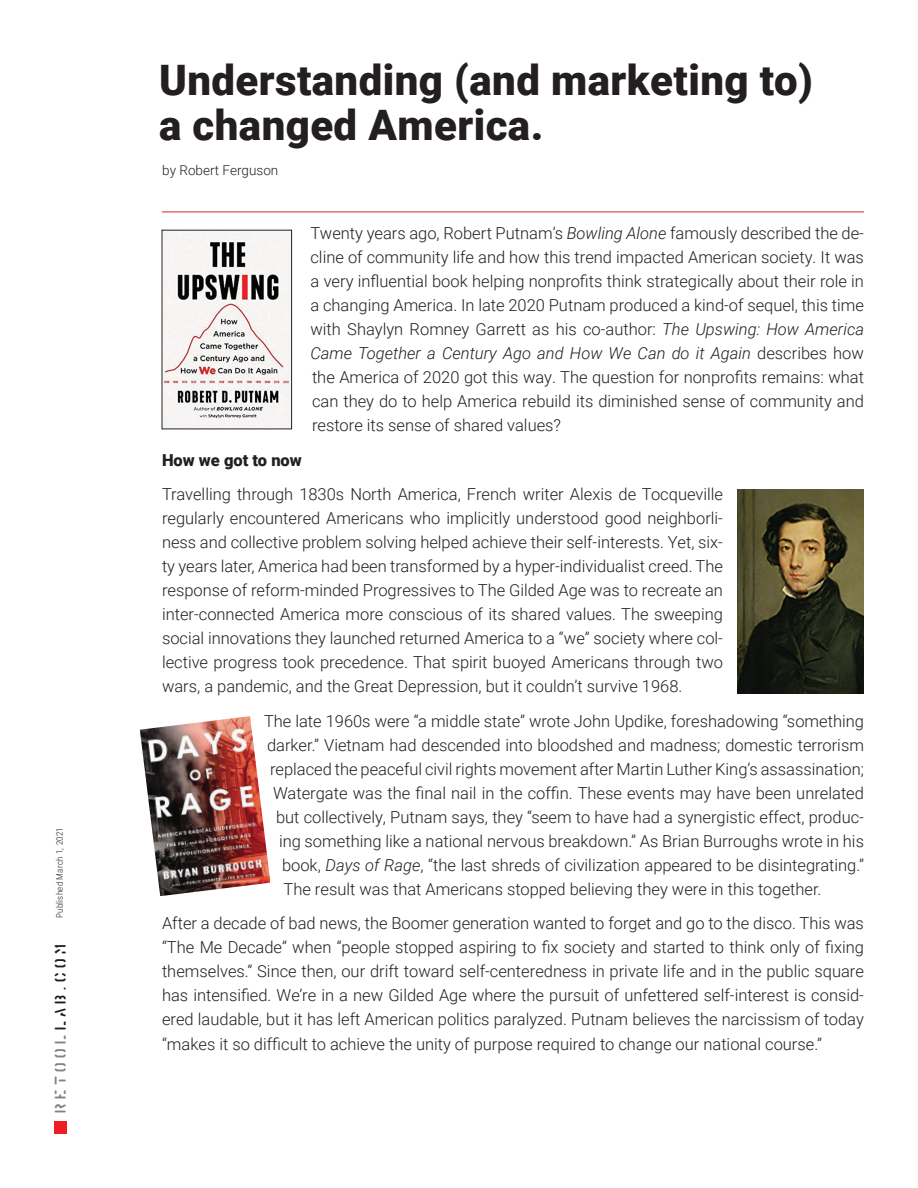
<style>
.page{position:relative;width:918px;height:1188px;background:#fff}
.page>*{position:absolute;margin:0;border:0;box-sizing:border-box;transform-origin:0 0}
.t1{font:900 42px/45px "Roboto";letter-spacing:.01em;color:#231f20}
.t2{font:300 16.5px/24px "Roboto";color:#231f20;text-align:justify}
.t3{font:900 16.5px "Roboto";color:#231f20}
.t4{font:15px "Warehouse";letter-spacing:.045em;color:#231f20}
.t5{font:300 13.5px "Roboto";color:#231f20}
.t6{font:300 9px "Roboto Condensed";letter-spacing:.025em;color:#231f20}
.s1{color:#808285}
.s2{font-style:italic}
</style>
<div class="page">
<div style="left:54px;top:1121px;width:13px;height:13px;background:#ee1d23"></div>
<hr style="left:162px;top:212px;width:702px;height:1px;background:#d1232a">
<img style="left:164px;top:232px;width:126px;height:195px">
<div style="left:162px;top:230px;width:130px;height:199px;border:1px solid #231f20"></div>
<img style="left:140px;top:716px;width:130px;height:180px">
<img style="left:737px;top:489px;width:127px;height:204px">
<p class="t6" style="left:53px;top:918px;width:92px;rotate:-90deg">Published March 1, 2021</p>
<p class="t4" style="left:52px;top:1115px;width:174px;rotate:-90deg"><span class="s1">RETOOL</span>LAB.COM</p>
<h1 class="t1" style="left:159px;top:56px;width:655px">Understanding (and marketing to) a changed America.</h1>
<p class="t5" style="left:162px;top:160px;width:118px">by Robert Ferguson</p>
<p class="t2" style="left:310px;top:221px;width:555px">Twenty years ago, Robert Putnam’s <span class="s2">Bowling Alone</span> famously described the de&shy;cline of community life and how this trend impacted American society. It was a very influential book helping nonprofits think strategically about their role in a changing America. In late 2020 Putnam produced a kind-of sequel, this time with Shaylyn Romney Garrett as his co-author: <span class="s2">The Upswing: How America Came Together a Century Ago and How We Can do it Again</span> describes how the America of 2020 got this way. The question for nonprofits remains: what can they do to help America rebuild its diminished sense of community and restore its sense of shared values?</p>
<p class="t3" style="left:162px;top:448px;width:141px">How we got to now</p>
<p class="t2" style="left:162px;top:482px;width:563px">Travelling through 1830s North America, French writer Alexis de Tocqueville regularly encountered Americans who implicitly understood good neighborli&shy;ness and collective problem solving helped achieve their self-interests. Yet, six&shy;ty years later, America had been transformed by a hyper-individualist creed. The response of reform-minded Progressives to The Gilded Age was to recreate an inter-connected America more conscious of its shared values. The sweeping social innovations they launched returned America to a “we” society where col&shy;lective progress took precedence. That spirit buoyed Americans through two wars, a pandemic, and the Great Depression, but it couldn’t survive 1968.</p>
<p class="t2" style="left:264px;top:708px;width:601px">The late 1960s were “a middle state” wrote John Updike, foreshadowing “something</p>
<p class="t2" style="left:267px;top:732px;width:598px">darker.” Vietnam had descended into bloodshed and madness; domestic terrorism</p>
<p class="t2" style="left:270px;top:756px;width:595px">replaced the peaceful civil rights movement after Martin Luther King’s assassination;</p>
<p class="t2" style="left:273px;top:780px;width:593px">Watergate was the final nail in the coffin. These events may have been unrelated</p>
<p class="t2" style="left:276px;top:804px;width:589px">but collectively, Putnam says, they “seem to have had a synergistic effect, produc-</p>
<p class="t2" style="left:279px;top:828px;width:586px">ing something like a national nervous breakdown.” As Brian Burroughs wrote in his</p>
<p class="t2" style="left:282px;top:852px;width:583px">book, <span class="s2">Days of Rage</span>, “the last shreds of civilization appeared to be disintegrating.”</p>
<p class="t2" style="left:284px;top:876px;width:540px">The result was that Americans stopped believing they were in this together.</p>
<p class="t2" style="left:162px;top:911px;width:703px">After a decade of bad news, the Boomer generation wanted to forget and go to the disco. This was “The Me Decade” when “people stopped aspiring to fix society and started to think only of fixing themselves.” Since then, our drift toward self-centeredness in private life and in the public square has intensified. We’re in a new Gilded Age where the pursuit of unfettered self-interest is consid&shy;ered laudable, but it has left American politics paralyzed. Putnam believes the narcissism of today “makes it so difficult to achieve the unity of purpose required to change our national course.”</p>
</div>
